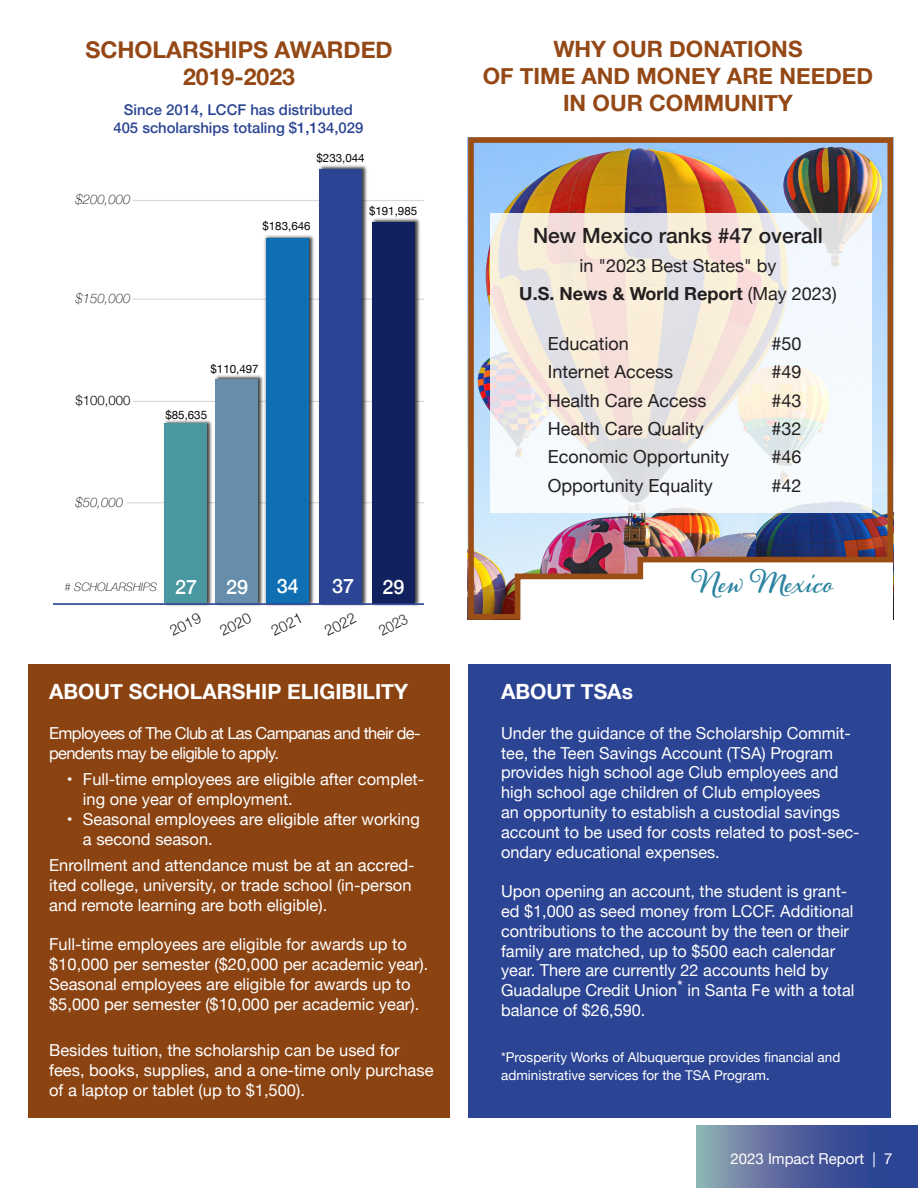
<style>
.page{position:relative;width:918px;height:1188px;background:#fff}
.page>*{position:absolute;margin:0;border:0;box-sizing:border-box;transform-origin:0 0}
.t1{font:700 28.05px "Alana";color:#2c83a0}
.t2{font:700 23.1px/27.8px "Helvetica Neue";color:#944816;text-align:center}
.t3{font:700 22.5px/27px "Helvetica Neue";color:#944816;text-align:center}
.t4{font:700 21px "Helvetica Neue";color:#fff}
.t5{font:500 21px "Helvetica Neue";color:#231f20}
.t6{font:500 19.8px "Helvetica Neue";color:#fff}
.t7{font:18px "Helvetica Neue";color:#231f20}
.t8{font:700 18px "Helvetica Neue";color:#231f20}
.t9{font:16.5px/19.8px "Helvetica Neue";color:#fff}
.t10{font:16.5px/19.8px "Helvetica Neue";letter-spacing:-.04em;color:#fff}
.t11{font:15px "Helvetica Neue";color:#fff}
.t12{font:500 14.85px/17.9px "Helvetica Neue";color:#2b4493;text-align:center}
.t13{font:300 14.85px "Helvetica Neue";color:#231f20}
.t14{font:300 14.85px "Helvetica Neue";color:#231f20;scale:.91 1}
.t15{font:13.5px/18px "Helvetica Neue";color:#fff}
.t16{font:italic 100 13.2px "Helvetica Neue";color:#040503}
.t17{font:300 13.2px "Helvetica Neue";color:#040503}
.t18{font:11.55px "Helvetica Neue";color:#040503}
.t19{font:italic 100 11.55px "Helvetica Neue";color:#040503}
.s1{font-weight:500;font-style:normal;font-size:19.8px;color:#fff}
.s2{font-weight:400}
.s3{font-size:15px}
</style>
<div class="page">
<svg style="left:697px;top:1126px;width:221px;height:62px;background:#51659d"></svg>
<img style="left:468px;top:137px;width:425px;height:483px">
<div style="left:28px;top:664px;width:422px;height:453px;background:#8b4312"></div>
<div style="left:468px;top:664px;width:423px;height:453px;background:#2b4493"></div>
<hr style="left:127px;top:502px;width:296px;height:1px;background:#dbdad9">
<hr style="left:133px;top:200px;width:290px;height:1px;background:#dbdad9">
<hr style="left:132px;top:299px;width:291px;height:1px;background:#dbdad9">
<hr style="left:133px;top:401px;width:290px;height:1px;background:#dbdad9">
<img style="left:370px;top:218px;width:52px;height:388px">
<div style="left:372px;top:222px;width:43px;height:381px;background:#11215e"></div>
<img style="left:162px;top:420px;width:51px;height:186px">
<div style="left:164px;top:424px;width:43px;height:179px;background:#4997a1"></div>
<img style="left:213px;top:375px;width:51px;height:231px">
<div style="left:216px;top:379px;width:42px;height:224px;background:#668eac"></div>
<img style="left:264px;top:235px;width:53px;height:371px">
<div style="left:266px;top:238px;width:43px;height:365px;background:#106fb2"></div>
<img style="left:318px;top:165px;width:52px;height:441px">
<div style="left:320px;top:169px;width:42px;height:434px;background:#2b4493"></div>
<hr style="left:53px;top:603px;width:370px;height:2px;background:#2b4493">
<svg style="left:490px;top:214px;width:381px;height:299px"></svg>
<p class="t2" style="left:85px;top:36px;width:309px">SCHOLARSHIPS AWARDED<br>2019-2023</p>
<p class="t12" style="left:113px;top:99px;width:251px">Since 2014, LCCF has distributed<br>405 scholarships totaling $1,134,029</p>
<p class="t16" style="left:76px;top:189px;width:57px">$200,000</p>
<p class="t16" style="left:76px;top:288px;width:57px">$150,000</p>
<p class="t17" style="left:76px;top:389px;width:57px">$100,000</p>
<p class="t16" style="left:76px;top:492px;width:49px">$50,000</p>
<p class="t18" style="left:317px;top:150px;width:50px">$233,044</p>
<p class="t18" style="left:262px;top:218px;width:50px">$183,646</p>
<p class="t18" style="left:210px;top:360px;width:50px">$110,497</p>
<p class="t18" style="left:165px;top:406px;width:43px">$85,635</p>
<p class="t18" style="left:369px;top:203px;width:50px">$191,985</p>
<p class="t19" style="left:65px;top:578px;width:134px"># SCHOLARSHIPS <span class="s1">27</span></p>
<p class="t6" style="left:226px;top:571px;width:24px">29</p>
<p class="t6" style="left:277px;top:570px;width:24px">34</p>
<p class="t6" style="left:332px;top:570px;width:24px">37</p>
<p class="t6" style="left:383px;top:571px;width:24px">29</p>
<p class="t13" style="left:165px;top:621px;width:35px;rotate:-27deg">2019</p>
<p class="t13" style="left:215px;top:621px;width:35px;rotate:-27deg">2020</p>
<p class="t13" style="left:267px;top:621px;width:35px;rotate:-27deg">2021</p>
<p class="t13" style="left:320px;top:621px;width:35px;rotate:-27deg">2022</p>
<p class="t14" style="left:374px;top:621px;width:35px;rotate:-29deg">2023</p>
<p class="t3" style="left:483px;top:37px;width:392px">WHY OUR DONATIONS<br>OF TIME AND MONEY ARE NEEDED<br>IN OUR COMMUNITY</p>
<p class="t5" style="left:533px;top:219px;width:291px">New Mexico ranks #47 overall</p>
<p class="t7" style="left:579px;top:252px;width:199px">in "2023 Best States" by</p>
<p class="t8" style="left:519px;top:279px;width:319px">U.S. News &amp; World Report <span class="s2">(May 2023)</span></p>
<p class="t7" style="left:548px;top:331px;width:83px">Education</p>
<p class="t7" style="left:771px;top:331px;width:32px">#50</p>
<p class="t7" style="left:548px;top:359px;width:127px">Internet Access</p>
<p class="t7" style="left:771px;top:359px;width:32px">#49</p>
<p class="t7" style="left:548px;top:387px;width:160px">Health Care Access</p>
<p class="t7" style="left:771px;top:387px;width:32px">#43</p>
<p class="t7" style="left:548px;top:416px;width:158px">Health Care Quality</p>
<p class="t7" style="left:771px;top:416px;width:32px">#32</p>
<p class="t7" style="left:548px;top:444px;width:183px">Economic Opportunity</p>
<p class="t7" style="left:771px;top:444px;width:32px">#46</p>
<p class="t7" style="left:548px;top:472px;width:166px">Opportunity Equality</p>
<p class="t7" style="left:771px;top:472px;width:32px">#42</p>
<p class="t1" style="left:693px;top:566px;width:142px">New Mexico</p>
<p class="t4" style="left:49px;top:675px;width:360px">ABOUT SCHOLARSHIP ELIGIBILITY</p>
<p class="t10" style="left:49px;top:724px;width:373px">Employees of The Club at Las Campanas and their de&shy;pendents may be eligible to apply.</p>
<p class="t9" style="left:83px;top:770px;width:343px;text-indent:-16px">• Full-time employees are eligible after complet&shy;ing one year of employment.</p>
<p class="t9" style="left:83px;top:810px;width:339px;text-indent:-16px">• Seasonal employees are eligible after working a second season.</p>
<p class="t9" style="left:49px;top:856px;width:367px">Enrollment and attendance must be at an accred&shy;ited college, university, or trade school (in-person and remote learning are both eligible).</p>
<p class="t9" style="left:49px;top:936px;width:381px">Full-time employees are eligible for awards up to $10,000 per semester ($20,000 per academic year).<br>Seasonal employees are eligible for awards up to $5,000 per semester ($10,000 per academic year).</p>
<p class="t9" style="left:49px;top:1041px;width:386px">Besides tuition, the scholarship can be used for fees, books, supplies, and a one-time only purchase of a laptop or tablet (up to $1,500).</p>
<p class="t15" style="left:501px;top:1049px;width:341px">*Prosperity Works of Albuquerque provides financial and administrative services for the TSA Program<span class="s3">.</span></p>
<p class="t4" style="left:501px;top:675px;width:133px">ABOUT TSAs</p>
<p class="t9" style="left:501px;top:724px;width:360px">Under the guidance of the Scholarship Commit&shy;tee, the Teen Savings Account (TSA) Program provides high school age Club employees and high school age children of Club employees<br>an opportunity to establish a custodial savings account to be used for costs related to post-sec&shy;ondary educational expenses.</p>
<p class="t9" style="left:501px;top:882px;width:355px">Upon opening an account, the student is grant&shy;ed $1,000 as seed money from LCCF. Additional contributions to the account by the teen or their family are matched, up to $500 each calendar year. There are currently 22 accounts held by Guadalupe Credit Union* in Santa Fe with a total balance of $26,590.</p>
<p class="t11" style="left:730px;top:1148px;width:164px">2023 Impact Report | 7</p>
</div>
